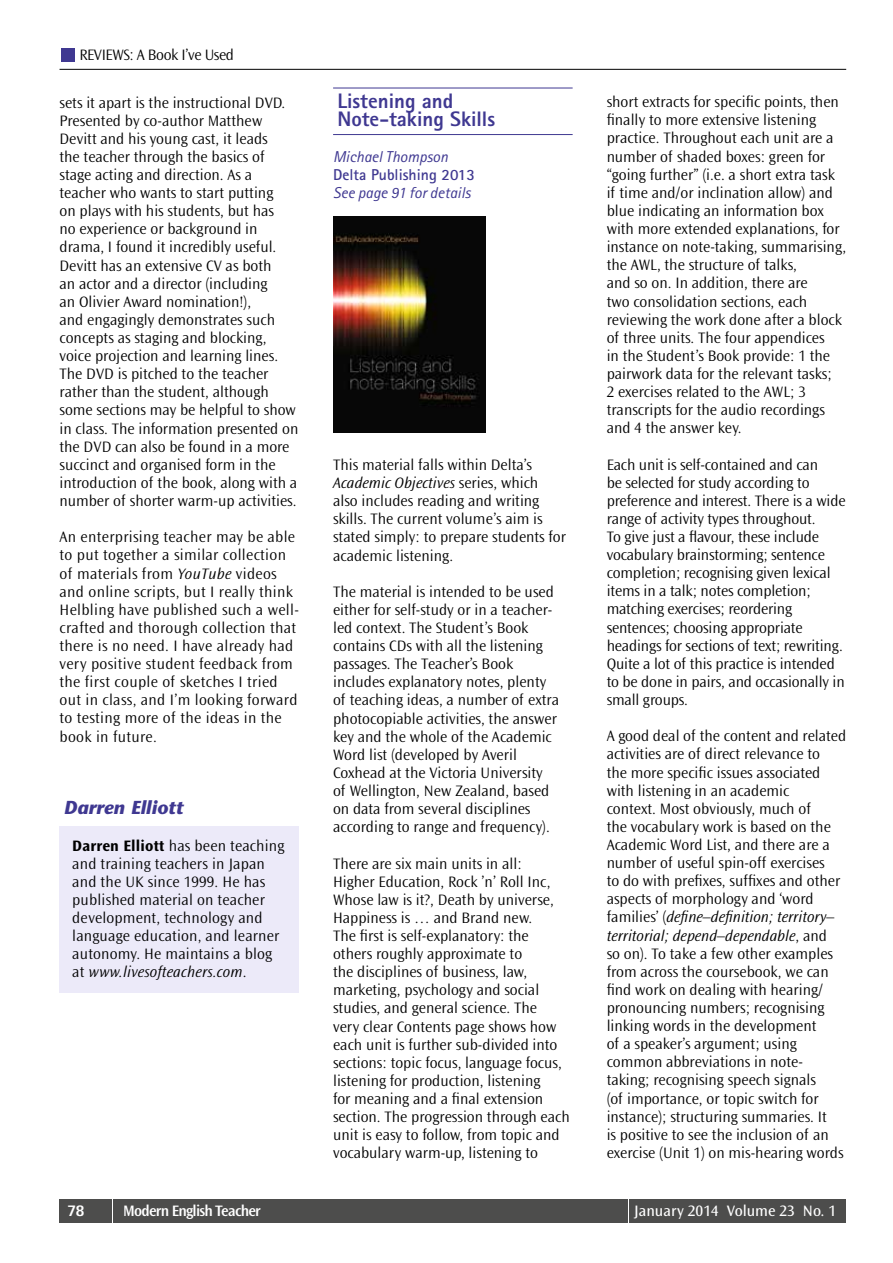
<style>
.page{position:relative;width:893px;height:1263px;background:#fff}
.page>*{position:absolute;margin:0;border:0;box-sizing:border-box;transform-origin:0 0}
.t1{font:800 21px/18.1px "Rotis Sans Serif Std";color:#3f3891}
.t2{font:italic 700 18.75px "Stone Sans Std";color:#3f3891}
.t3{font:800 16.5px "Rotis Sans Serif Std";color:#fff}
.t4{font:300 15.75px/18.1px "Ocean Sans Std";color:#000}
.t5{font:300 15.75px/18.1px "Ocean Sans Std";letter-spacing:.02em;color:#000}
.t6{font:italic 15.75px "Rotis Sans Serif Std";color:#3f3891}
.t7{font:15.75px "Ocean Sans Std";color:#fff}
.t8{font:300 15.75px "Ocean Sans Std";letter-spacing:-.025em;color:#000}
.t9{font:600 15.75px "Ocean Sans Std";letter-spacing:-.05em;color:#fff}
.t10{font:700 15.75px "Rotis Sans Serif Std";color:#3f3891}
.s1{font-style:italic}
.s2{font-weight:700}
</style>
<div class="page">
<hr style="left:60px;top:69px;width:786px;height:1px;background:#000">
<div style="left:62px;top:48px;width:13px;height:13px;background:#3f3891"></div>
<div style="left:60px;top:826px;width:239px;height:167px;background:#eceaf9"></div>
<hr style="left:333px;top:88px;width:240px;height:1px;background:#3f3891">
<hr style="left:333px;top:134px;width:240px;height:1px;background:#3f3891">
<img style="left:333px;top:217px;width:152px;height:215px">
<div style="left:60px;top:1199px;width:52px;height:23px;background:#4d4d4c"></div>
<div style="left:113px;top:1199px;width:515px;height:23px;background:#4d4d4c"></div>
<div style="left:629px;top:1199px;width:217px;height:23px;background:#4d4d4c"></div>
<p class="t8" style="left:79px;top:47px;width:156px">REVIEWS: A Book I’ve Used</p>
<p class="t4" style="left:60px;top:93px;width:240px">sets it apart is the instructional DVD.<br>Presented by co-author Matthew Devitt and his young cast, it leads<br>the teacher through the basics of stage acting and direction. As a teacher who wants to start putting<br>on plays with his students, but has<br>no experience or background in drama, I found it incredibly useful.<br>Devitt has an extensive CV as both<br>an actor and a director (including<br>an Olivier Award nomination!),<br>and engagingly demonstrates such concepts as staging and blocking, voice projection and learning lines.<br>The DVD is pitched to the teacher rather than the student, although some sections may be helpful to show in class. The information presented on the DVD can also be found in a more succinct and organised form in the introduction of the book, along with a number of shorter warm-up activities.</p>
<p class="t5" style="left:60px;top:528px;width:241px">An enterprising teacher may be able to put together a similar collection of materials from <span class="s1">YouTube</span> videos and online scripts, but I really think Helbling have published such a well&shy;crafted and thorough collection that there is no need. I have already had very positive student feedback from the first couple of sketches I tried out in class, and I’m looking forward to testing more of the ideas in the book in future.</p>
<p class="t2" style="left:64px;top:796px;width:121px">Darren Elliott</p>
<p class="t4" style="left:72px;top:836px;width:214px"><span class="s2">Darren Elliott</span> has been teaching and training teachers in Japan and the UK since 1999. He has published material on teacher development, technology and language education, and learner autonomy. He maintains a blog at <span class="s1">www.livesofteachers.com</span>.</p>
<h1 class="t1" style="left:337px;top:91px;width:159px">Listening and<br>Note-taking Skills</h1>
<p class="t6" style="left:333px;top:147px;width:116px">Michael Thompson</p>
<p class="t10" style="left:333px;top:165px;width:143px">Delta Publishing 2013</p>
<p class="t6" style="left:333px;top:183px;width:139px">See page 91 for details</p>
<p class="t4" style="left:333px;top:456px;width:234px">This material falls within Delta’s <span class="s1">Academic Objectives</span> series, which also includes reading and writing skills. The current volume’s aim is stated simply: to prepare students for academic listening.</p>
<p class="t4" style="left:333px;top:583px;width:227px">The material is intended to be used either for self-study or in a teacher&shy;led context. The Student’s Book contains CDs with all the listening passages. The Teacher’s Book includes explanatory notes, plenty of teaching ideas, a number of extra photocopiable activities, the answer key and the whole of the Academic Word list (developed by Averil Coxhead at the Victoria University<br>of Wellington, New Zealand, based on data from several disciplines according to range and frequency).</p>
<p class="t4" style="left:333px;top:854px;width:238px">There are six main units in all:<br>Higher Education, Rock ’n’ Roll Inc, Whose law is it?, Death by universe, Happiness is … and Brand new.<br>The first is self-explanatory: the others roughly approximate to<br>the disciplines of business, law, marketing, psychology and social studies, and general science. The<br>very clear Contents page shows how each unit is further sub-divided into sections: topic focus, language focus, listening for production, listening<br>for meaning and a final extension section. The progression through each unit is easy to follow, from topic and vocabulary warm-up, listening to</p>
<p class="t4" style="left:607px;top:93px;width:241px">short extracts for specific points, then finally to more extensive listening practice. Throughout each unit are a number of shaded boxes: green for “going further” (i.e. a short extra task if time and/or inclination allow) and blue indicating an information box with more extended explanations, for instance on note-taking, summarising, the AWL, the structure of talks,<br>and so on. In addition, there are<br>two consolidation sections, each reviewing the work done after a block of three units. The four appendices<br>in the Student’s Book provide: 1 the pairwork data for the relevant tasks;<br>2 exercises related to the AWL; 3 transcripts for the audio recordings and 4 the answer key.</p>
<p class="t4" style="left:607px;top:455px;width:240px">Each unit is self-contained and can<br>be selected for study according to preference and interest. There is a wide range of activity types throughout.<br>To give just a flavour, these include vocabulary brainstorming; sentence completion; recognising given lexical items in a talk; notes completion; matching exercises; reordering sentences; choosing appropriate headings for sections of text; rewriting.<br>Quite a lot of this practice is intended to be done in pairs, and occasionally in small groups.</p>
<p class="t4" style="left:607px;top:727px;width:241px">A good deal of the content and related activities are of direct relevance to<br>the more specific issues associated with listening in an academic<br>context. Most obviously, much of<br>the vocabulary work is based on the Academic Word List, and there are a number of useful spin-off exercises<br>to do with prefixes, suffixes and other aspects of morphology and ‘word families’ (<span class="s1">define–definition; territory– territorial; depend–dependable</span>, and<br>so on). To take a few other examples from across the coursebook, we can find work on dealing with hearing/ pronouncing numbers; recognising linking words in the development<br>of a speaker’s argument; using common abbreviations in note&shy;taking; recognising speech signals<br>(of importance, or topic switch for instance); structuring summaries. It<br>is positive to see the inclusion of an exercise (Unit 1) on mis-hearing words</p>
<p class="t3" style="left:67px;top:1200px;width:19px">78</p>
<p class="t9" style="left:123px;top:1202px;width:139px">Modern English Teacher</p>
<p class="t7" style="left:634px;top:1202px;width:203px">January 2014 Volume 23 No. 1</p>
</div>
